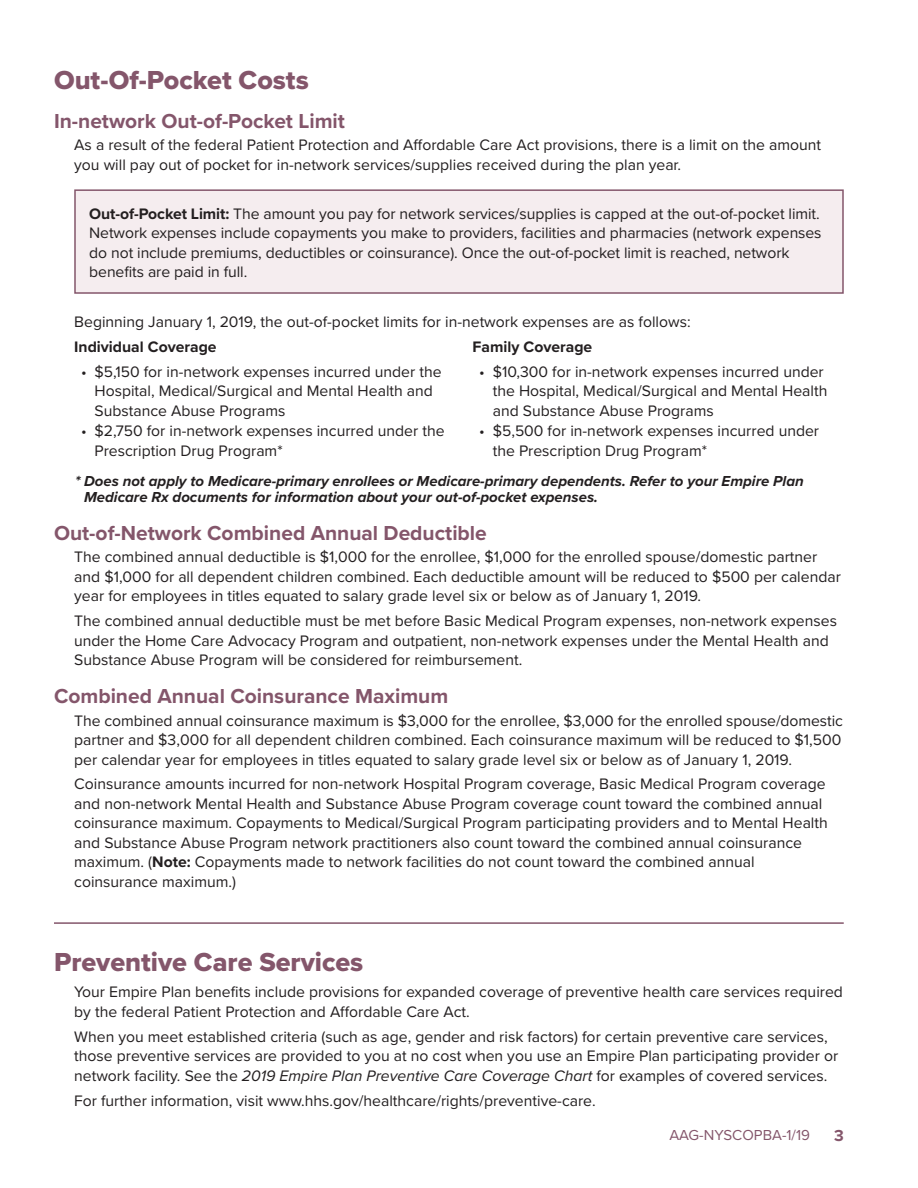
<style>
.page{position:relative;width:918px;height:1188px;background:#fff}
.page>*{position:absolute;margin:0;border:0;box-sizing:border-box;transform-origin:0 0}
.t1{font:27px "Proxima Nova Extrabld";color:#84566b}
.t2{font:700 21px "Proxima Nova";color:#84566b}
.t3{font:700 16.5px "Proxima Nova";color:#84566b}
.t4{font:15.75px/19.5px "Proxima Nova";color:#231f20}
.t5{font:700 15.75px "Proxima Nova";color:#231f20}
.t6{font:italic 700 15px/16.5px "Proxima Nova";color:#231f20}
.t7{font:15px "Proxima Nova";color:#84566b}
.s1{font-weight:700}
.s2{font-style:italic}
</style>
<div class="page">
<div style="left:75px;top:190px;width:768px;height:103px;background:#f5edef"></div>
<div style="left:74px;top:189px;width:770px;height:105px;border:2px solid #84566b"></div>
<hr style="left:54px;top:922px;width:790px;height:2px;background:#84566b">
<h1 class="t1" style="left:54px;top:60px;width:256px">Out-Of-Pocket Costs</h1>
<h2 class="t2" style="left:54px;top:105px;width:293px">In-network Out-of-Pocket Limit</h2>
<p class="t4" style="left:74px;top:135px;width:748px">As a result of the federal Patient Protection and Affordable Care Act provisions, there is a limit on the amount you will pay out of pocket for in-network services/supplies received during the plan year.</p>
<p class="t4" style="left:89px;top:203px;width:734px"><span class="s1">Out-of-Pocket Limit:</span> The amount you pay for network services/supplies is capped at the out-of-pocket limit.<br>Network expenses include copayments you make to providers, facilities and pharmacies (network expenses do not include premiums, deductibles or coinsurance). Once the out-of-pocket limit is reached, network benefits are paid in full.</p>
<p class="t4" style="left:74px;top:311px;width:618px">Beginning January 1, 2019, the out-of-pocket limits for in-network expenses are as follows:</p>
<p class="t5" style="left:74px;top:335px;width:144px">Individual Coverage</p>
<p class="t4" style="left:95px;top:361px;width:349px;text-indent:-13px">• $5,150 for in-network expenses incurred under the<br>Hospital, Medical/Surgical and Mental Health and<br>Substance Abuse Programs</p>
<p class="t4" style="left:95px;top:420px;width:352px;text-indent:-13px">• $2,750 for in-network expenses incurred under the<br>Prescription Drug Program*</p>
<p class="t5" style="left:473px;top:335px;width:121px">Family Coverage</p>
<p class="t4" style="left:493px;top:361px;width:336px;text-indent:-13px">• $10,300 for in-network expenses incurred under the Hospital, Medical/Surgical and Mental Health and Substance Abuse Programs</p>
<p class="t4" style="left:493px;top:420px;width:328px;text-indent:-13px">• $5,500 for in-network expenses incurred under the Prescription Drug Program*</p>
<p class="t6" style="left:84px;top:472px;width:721px;text-indent:-9px">* Does not apply to Medicare-primary enrollees or Medicare-primary dependents. Refer to your Empire Plan<br>Medicare Rx documents for information about your out-of-pocket expenses.</p>
<h2 class="t2" style="left:54px;top:517px;width:434px">Out-of-Network Combined Annual Deductible</h2>
<p class="t4" style="left:74px;top:547px;width:768px">The combined annual deductible is $1,000 for the enrollee, $1,000 for the enrolled spouse/domestic partner and $1,000 for all dependent children combined. Each deductible amount will be reduced to $500 per calendar year for employees in titles equated to salary grade level six or below as of January 1, 2019.</p>
<p class="t4" style="left:74px;top:611px;width:764px">The combined annual deductible must be met before Basic Medical Program expenses, non-network expenses under the Home Care Advocacy Program and outpatient, non-network expenses under the Mental Health and<br>Substance Abuse Program will be considered for reimbursement.</p>
<h2 class="t2" style="left:54px;top:680px;width:396px">Combined Annual Coinsurance Maximum</h2>
<p class="t4" style="left:74px;top:710px;width:770px;text-align:justify">The combined annual coinsurance maximum is $3,000 for the enrollee, $3,000 for the enrolled spouse/domestic partner and $3,000 for all dependent children combined. Each coinsurance maximum will be reduced to $1,500 per calendar year for employees in titles equated to salary grade level six or below as of January 1, 2019.</p>
<p class="t4" style="left:74px;top:774px;width:755px">Coinsurance amounts incurred for non-network Hospital Program coverage, Basic Medical Program coverage and non-network Mental Health and Substance Abuse Program coverage count toward the combined annual coinsurance maximum. Copayments to Medical/Surgical Program participating providers and to Mental Health and Substance Abuse Program network practitioners also count toward the combined annual coinsurance maximum. (<span class="s1">Note:</span> Copayments made to network facilities do not count toward the combined annual coinsurance maximum.)</p>
<h1 class="t1" style="left:54px;top:942px;width:311px">Preventive Care Services</h1>
<p class="t4" style="left:74px;top:982px;width:770px">Your Empire Plan benefits include provisions for expanded coverage of preventive health care services required by the federal Patient Protection and Affordable Care Act.</p>
<p class="t4" style="left:74px;top:1026px;width:765px">When you meet established criteria (such as age, gender and risk factors) for certain preventive care services, those preventive services are provided to you at no cost when you use an Empire Plan participating provider or network facility. See the <span class="s2">2019 Empire Plan Preventive Care Coverage Chart</span> for examples of covered services.</p>
<p class="t4" style="left:74px;top:1090px;width:523px">For further information, visit www.hhs.gov/healthcare/rights/preventive-care.</p>
<p class="t7" style="left:669px;top:1124px;width:142px">AAG-NYSCOPBA-1/19</p>
<p class="t3" style="left:834px;top:1123px;width:11px">3</p>
</div>
